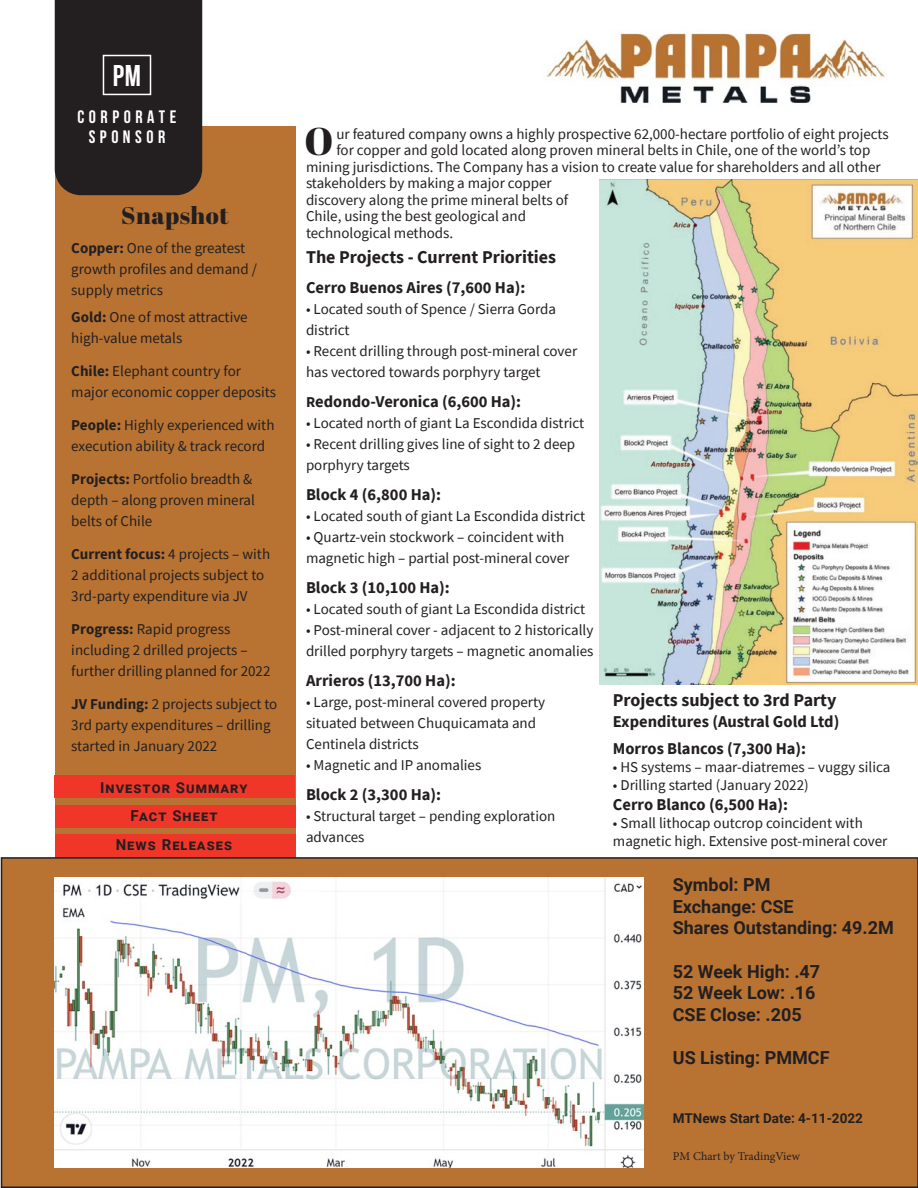
<style>
.page{position:relative;width:918px;height:1188px;background:#fff}
.page>*{position:absolute;margin:0;border:0;box-sizing:border-box;transform-origin:0 0}
.Paragraph___drop_cap{font:38.55px "Abril Fatface";color:#231f20}
.t1{font:700 30px "Bebas Neue";color:#fff}
.Title_2{font:24px "Abril Fatface";letter-spacing:.02em;color:#231f20}
.t2{font:700 18px "Roboto";color:#231f20}
.Paragraph___tab{font:700 18px "Source Sans Pro";color:#231f20}
.t3{font:700 18px "Bebas Neue";letter-spacing:.25em;color:#fff}
.t4{font:700 16.5px/27px "Source Sans Pro";color:#231f20}
.Paragraph___drop_cap-2{font:15px/21px "Source Sans Pro";color:#231f20}
.Names{font:700 15px "Roboto";letter-spacing:.07em;color:#231f20}
.t5{font:700 13.5px "Roboto";color:#231f20}
.t6{font:12px "Minion Pro";color:#231f20}
.s1{font-weight:700}
.s2{font-size:15px}
</style>
<div class="page">
<div style="left:55px;top:126px;width:240px;height:1008px;background:#b87333"></div>
<div style="left:54px;top:0;width:149px;height:196px;background:#231f20"></div>
<div style="left:103px;top:55px;width:48px;height:40px;border:2px solid #fff"></div>
<img style="left:545px;top:32px;width:340px;height:72px">
<div style="left:2px;top:858px;width:916px;height:329px;background:#b87333"></div>
<div style="left:1px;top:857px;width:917px;height:331px;border:2px solid #231f20"></div>
<img style="left:54px;top:878px;width:589px;height:290px">
<img style="left:599px;top:180px;width:319px;height:505px">
<div style="left:55px;top:834px;width:240px;height:22px;background:#f03629"></div>
<div style="left:55px;top:776px;width:240px;height:22px;background:#f03629"></div>
<div style="left:55px;top:805px;width:240px;height:23px;background:#f03629"></div>
<p class="t1" style="left:113px;top:59px;width:30px">PM</p>
<p class="t3" style="left:78px;top:107px;width:100px">CORPORATE</p>
<p class="t3" style="left:89px;top:127px;width:78px">SPONSOR</p>
<p class="Title_2" style="left:121px;top:199px;width:109px">Snapshot</p>
<p class="Paragraph___drop_cap-2" style="left:71px;top:237px;width:187px"><span class="s1">Copper:</span> One of the greatest growth profiles and demand / supply metrics</p>
<p class="Paragraph___drop_cap-2" style="left:71px;top:306px;width:178px"><span class="s1">Gold:</span> One of most attractive high-value metals</p>
<p class="Paragraph___drop_cap-2" style="left:71px;top:360px;width:206px"><span class="s1">Chile:</span> Elephant country for major economic copper deposits</p>
<p class="Paragraph___drop_cap-2" style="left:71px;top:414px;width:205px"><span class="s1">People:</span> Highly experienced with execution ability &amp; track record</p>
<p class="Paragraph___drop_cap-2" style="left:71px;top:468px;width:185px"><span class="s1">Projects:</span> Portfolio breadth &amp; depth – along proven mineral belts of Chile</p>
<p class="Paragraph___drop_cap-2" style="left:71px;top:543px;width:200px"><span class="s1">Current focus:</span> 4 projects – with<br>2 additional projects subject to<br>3rd-party expenditure via JV</p>
<p class="Paragraph___drop_cap-2" style="left:71px;top:618px;width:201px"><span class="s1">Progress:</span> Rapid progress including 2 drilled projects – further drilling planned for 2022</p>
<p class="Paragraph___drop_cap-2" style="left:71px;top:693px;width:208px"><span class="s1">JV Funding:</span> 2 projects subject to<br>3rd party expenditures – drilling started in January 2022</p>
<p class="Names" style="left:100px;top:777px;width:148px">Investor Summary</p>
<p class="Names" style="left:130px;top:805px;width:89px">Fact Sheet</p>
<p class="Names" style="left:116px;top:834px;width:118px">News Releases</p>
<p class="Paragraph___drop_cap" style="left:304px;top:115px;width:30px">O</p>
<p class="Paragraph___drop_cap-2" style="left:336px;top:123px;width:554px">ur featured company owns a highly prospective 62,000-hectare portfolio of eight projects</p>
<p class="Paragraph___drop_cap-2" style="left:336px;top:140px;width:535px">for copper and gold located along proven mineral belts in Chile, one of the world’s top</p>
<p class="Paragraph___drop_cap-2" style="left:306px;top:156px;width:576px">mining jurisdictions. The Company has a vision to create value for shareholders and all other</p>
<p class="Paragraph___drop_cap-2" style="left:306px;top:173px;width:247px">stakeholders by making a major copper</p>
<p class="Paragraph___drop_cap-2" style="left:306px;top:189px;width:264px">discovery along the prime mineral belts of</p>
<p class="Paragraph___drop_cap-2" style="left:306px;top:206px;width:222px">Chile, using the best geological and</p>
<p class="Paragraph___drop_cap-2" style="left:306px;top:222px;width:149px">technological methods.</p>
<p class="Paragraph___tab" style="left:306px;top:245px;width:252px">The Projects - Current Priorities</p>
<p class="t4" style="left:306px;top:274px;width:221px">Cerro Buenos Aires (7,600 Ha):</p>
<p class="Paragraph___drop_cap-2" style="left:306px;top:299px;width:252px">• Located south of Spence / Sierra Gorda district</p>
<p class="Paragraph___drop_cap-2" style="left:306px;top:341px;width:273px">• Recent drilling through post-mineral cover has vectored towards porphyry target</p>
<p class="t4" style="left:306px;top:388px;width:217px"><span class="s2">R</span>edondo-Veronica (6,600 Ha):</p>
<p class="Paragraph___drop_cap-2" style="left:306px;top:413px;width:280px">• Located north of giant La Escondida district</p>
<p class="Paragraph___drop_cap-2" style="left:306px;top:434px;width:271px">• Recent drilling gives line of sight to 2 deep porphyry targets</p>
<p class="t4" style="left:306px;top:481px;width:137px">Block 4 (6,800 Ha):</p>
<p class="Paragraph___drop_cap-2" style="left:306px;top:506px;width:281px">• Located south of giant La Escondida district</p>
<p class="Paragraph___drop_cap-2" style="left:306px;top:527px;width:265px">• Quartz-vein stockwork – coincident with magnetic high – partial post-mineral cover</p>
<p class="t4" style="left:306px;top:574px;width:145px">Block 3 (10,100 Ha):</p>
<p class="Paragraph___drop_cap-2" style="left:306px;top:599px;width:281px">• Located south of giant La Escondida district</p>
<p class="Paragraph___drop_cap-2" style="left:306px;top:620px;width:289px">• Post-mineral cover - adjacent to 2 historically drilled porphyry targets – magnetic anomalies</p>
<p class="t4" style="left:306px;top:667px;width:151px">Arrieros (13,700 Ha):</p>
<p class="Paragraph___drop_cap-2" style="left:306px;top:692px;width:241px">• Large, post-mineral covered property situated between Chuquicamata and<br>Centinela districts</p>
<p class="Paragraph___drop_cap-2" style="left:306px;top:755px;width:177px">• Magnetic and IP anomalies</p>
<p class="t4" style="left:306px;top:781px;width:137px">Block 2 (3,300 Ha):</p>
<p class="Paragraph___drop_cap-2" style="left:306px;top:806px;width:251px">• Structural target – pending exploration</p>
<p class="Paragraph___drop_cap-2" style="left:306px;top:827px;width:60px">advances</p>
<p class="Paragraph___tab" style="left:613px;top:688px;width:225px">Projects subject to 3rd Party</p>
<p class="t4" style="left:613px;top:708px;width:228px">Expenditures (Austral Gold Ltd)<br>Morros Blancos (7,300 Ha):</p>
<p class="Paragraph___drop_cap-2" style="left:613px;top:756px;width:279px">• HS systems – maar-diatremes – vuggy silica</p>
<p class="Paragraph___drop_cap-2" style="left:613px;top:774px;width:197px">• Drilling started (January 2022)</p>
<p class="t4" style="left:613px;top:791px;width:177px">Cerro Blanco (6,500 Ha):</p>
<p class="Paragraph___drop_cap-2" style="left:613px;top:812px;width:251px">• Small lithocap outcrop coincident with</p>
<p class="Paragraph___drop_cap-2" style="left:613px;top:830px;width:276px">magnetic high. Extensive post-mineral cover</p>
<p class="t2" style="left:673px;top:872px;width:99px">Symbol: PM</p>
<p class="t2" style="left:673px;top:894px;width:122px">Exchange: CSE</p>
<p class="t2" style="left:673px;top:915px;width:223px">Shares Outstanding: 49.2M</p>
<p class="t2" style="left:673px;top:959px;width:149px">52 Week High: .47</p>
<p class="t2" style="left:673px;top:980px;width:144px">52 Week Low: .16</p>
<p class="t2" style="left:673px;top:1002px;width:130px">CSE Close: .205</p>
<p class="t2" style="left:673px;top:1045px;width:158px">US Listing: PMMCF</p>
<p class="t5" style="left:673px;top:1109px;width:192px">MTNews Start Date: 4-11-2022</p>
<p class="t6" style="left:673px;top:1149px;width:129px">PM Chart by TradingView</p>
</div>
